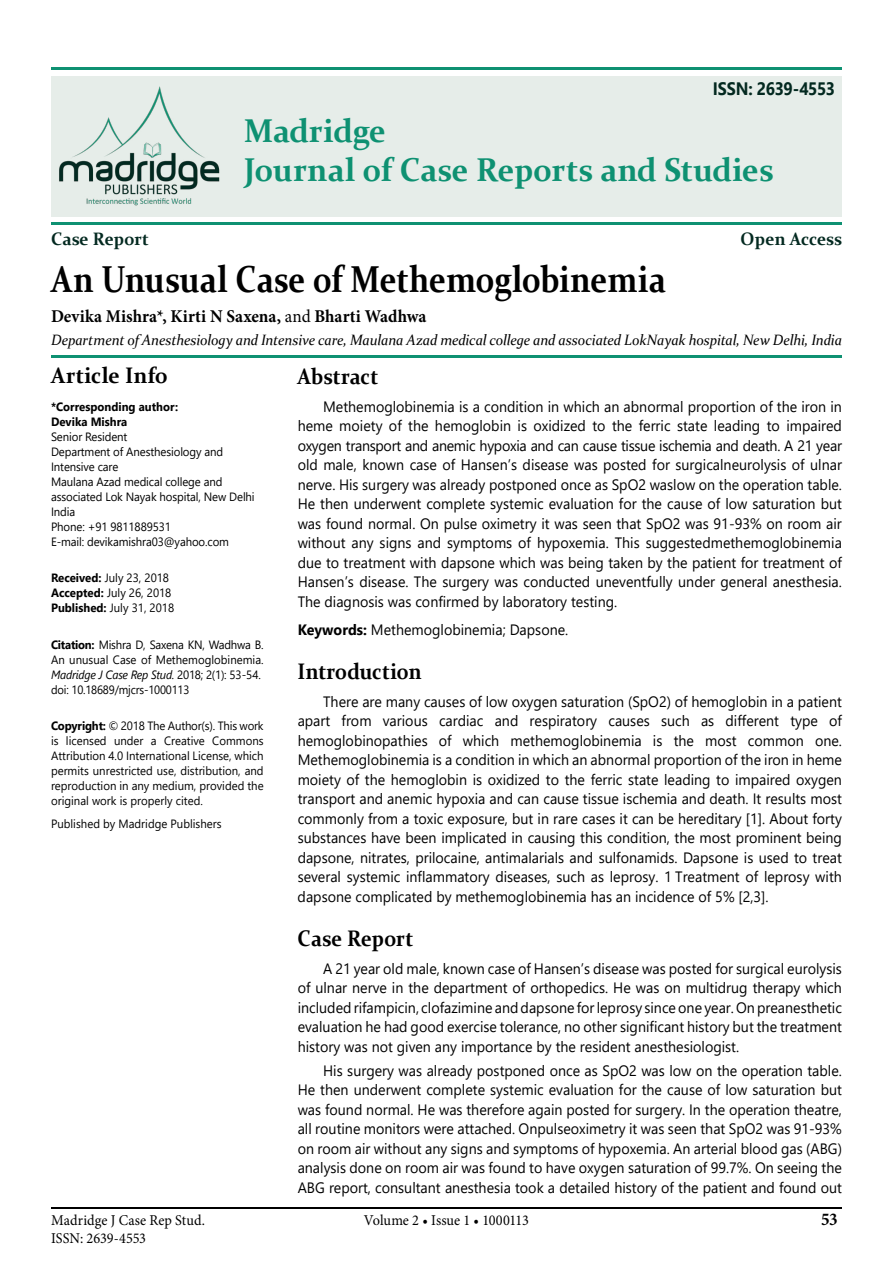
<style>
.page{position:relative;width:893px;height:1263px;background:#fff}
.page>*{position:absolute;margin:0;border:0;box-sizing:border-box;transform-origin:0 0}
.t1{font:700 37.5px "Constantia";color:#000;scale:.85 1}
.t2{font:700 33px/39px "Constantia";color:#0e9172;scale:.95 1}
.t3{font:700 22.5px "Constantia";color:#000;scale:.9 1}
.t4{font:700 22.5px "Constantia";color:#000;scale:.95 1}
.t5{font:700 18px "Minion Pro";letter-spacing:.005em;color:#000;scale:.95 1}
.t6{font:700 18px "Constantia";color:#032920;scale:.95 1}
.t7{font:700 18px "Segoe UI";letter-spacing:-.02em;color:#032920;scale:.9 1}
.t8{font:15px/19.5px "Segoe UI";color:#000;text-align:justify;scale:.95 1}
.t9{font:italic 15px "Constantia";letter-spacing:-.01em;color:#000;scale:.95 1}
.t10{font:15px "Minion Pro";color:#000;scale:.95 1}
.t11{font:12px/15px "Segoe UI";letter-spacing:-.01em;color:#000;scale:.95 1}
.t12{font:700 12px/15px "Segoe UI";color:#000;scale:.95 1}
.s1{font-weight:400}
.s2{font-weight:700}
.s3{font-style:italic}
</style>
<div class="page">
<hr style="left:51px;top:1208px;width:791px;height:1px;background:#000">
<div style="left:51px;top:76px;width:791px;height:140px;background:#e6ede9"></div>
<hr style="left:51px;top:223px;width:791px;height:2px;background:#0e9172">
<hr style="left:51px;top:355px;width:791px;height:2px;background:#0e9172">
<hr style="left:51px;top:68px;width:791px;height:2px;background:#0e9172">
<img style="left:59px;top:86px;width:161px;height:120px">
<p class="t7" style="left:713px;top:71px;width:137px">ISSN: 2639-4553</p>
<h2 class="t2" style="left:244px;top:109px;width:559px">Madridge<br>Journal of Case Reports and Studies</h2>
<p class="t6" style="left:51px;top:226px;width:105px">Case Report</p>
<p class="t6" style="left:741px;top:226px;width:108px">Open Access</p>
<h1 class="t1" style="left:51px;top:253px;width:725px">An Unusual Case of Methemoglobinemia</h1>
<p class="t5" style="left:51px;top:304px;width:397px">Devika Mishra*, Kirti N Saxena, <span class="s1">and</span> Bharti Wadhwa</p>
<p class="t9" style="left:51px;top:329px;width:834px">Department of Anesthesiology and Intensive care, Maulana Azad medical college and associated LokNayak hospital, New Delhi, India</p>
<h3 class="t4" style="left:51px;top:360px;width:125px">Article Info</h3>
<p class="t12" style="left:51px;top:398px;width:135px">*Corresponding author:<br>Devika Mishra</p>
<p class="t11" style="left:51px;top:428px;width:216px">Senior Resident<br>Department of Anesthesiology and<br>Intensive care<br>Maulana Azad medical college and associated Lok Nayak hospital, New Delhi<br>India<br>Phone: +91 9811889531<br>E-mail: devikamishra03@yahoo.com</p>
<p class="t11" style="left:51px;top:569px;width:131px"><span class="s2">Received:</span> July 23, 2018<br><span class="s2">Accepted:</span> July 26, 2018<br><span class="s2">Published:</span> July 31, 2018</p>
<p class="t11" style="left:51px;top:636px;width:225px"><span class="s2">Citation:</span> Mishra D, Saxena KN, Wadhwa B.<br>An unusual Case of Methemoglobinemia.<br><span class="s3">Madridge J Case Rep Stud.</span> 2018; 2(1): 53-54. doi: 10.18689/mjcrs-1000113</p>
<p class="t11" style="left:51px;top:717px;width:225px;text-align:justify"><span class="s2">Copyright:</span> © 2018 The Author(s). This work is licensed under a Creative Commons Attribution 4.0 International License, which permits unrestricted use, distribution, and reproduction in any medium, provided the original work is properly cited.</p>
<p class="t11" style="left:51px;top:815px;width:181px">Published by Madridge Publishers</p>
<h3 class="t3" style="left:298px;top:361px;width:91px">Abstract</h3>
<p class="t8" style="left:298px;top:395px;width:574px;text-indent:26px">Methemoglobinemia is a condition in which an abnormal proportion of the iron in heme moiety of the hemoglobin is oxidized to the ferric state leading to impaired oxygen transport and anemic hypoxia and can cause tissue ischemia and death. A 21 year old male, known case of Hansen’s disease was posted for surgicalneurolysis of ulnar nerve. His surgery was already postponed once as SpO2 waslow on the operation table.<br>He then underwent complete systemic evaluation for the cause of low saturation but was found normal. On pulse oximetry it was seen that SpO2 was 91-93% on room air without any signs and symptoms of hypoxemia. This suggestedmethemoglobinemia due to treatment with dapsone which was being taken by the patient for treatment of Hansen’s disease. The surgery was conducted uneventfully under general anesthesia.<br>The diagnosis was confirmed by laboratory testing.</p>
<p class="t8" style="left:298px;top:618px;width:286px"><span class="s2">Keywords:</span> Methemoglobinemia; Dapsone.</p>
<h3 class="t3" style="left:298px;top:656px;width:139px">Introduction</h3>
<p class="t8" style="left:298px;top:690px;width:574px;text-indent:26px">There are many causes of low oxygen saturation (SpO2) of hemoglobin in a patient apart from various cardiac and respiratory causes such as different type of hemoglobinopathies of which methemoglobinemia is the most common one.<br>Methemoglobinemia is a condition in which an abnormal proportion of the iron in heme moiety of the hemoglobin is oxidized to the ferric state leading to impaired oxygen transport and anemic hypoxia and can cause tissue ischemia and death. It results most commonly from a toxic exposure, but in rare cases it can be hereditary [1]. About forty substances have been implicated in causing this condition, the most prominent being dapsone, nitrates, prilocaine, antimalarials and sulfonamids. Dapsone is used to treat several systemic inflammatory diseases, such as leprosy. 1 Treatment of leprosy with dapsone complicated by methemoglobinemia has an incidence of 5% [2,3].</p>
<h3 class="t3" style="left:298px;top:923px;width:130px">Case Report</h3>
<p class="t8" style="left:298px;top:957px;width:574px;text-indent:26px">A 21 year old male, known case of Hansen’s disease was posted for surgical eurolysis of ulnar nerve in the department of orthopedics. He was on multidrug therapy which included rifampicin, clofazimine and dapsone for leprosy since one year. On preanesthetic evaluation he had good exercise tolerance, no other significant history but the treatment history was not given any importance by the resident anesthesiologist.</p>
<p class="t8" style="left:298px;top:1059px;width:574px;text-indent:26px">His surgery was already postponed once as SpO2 was low on the operation table.<br>He then underwent complete systemic evaluation for the cause of low saturation but was found normal. He was therefore again posted for surgery. In the operation theatre, all routine monitors were attached. Onpulseoximetry it was seen that SpO2 was 91-93% on room air without any signs and symptoms of hypoxemia. An arterial blood gas (ABG) analysis done on room air was found to have oxygen saturation of 99.7%. On seeing the ABG report, consultant anesthesia took a detailed history of the patient and found out</p>
<p class="t10" style="left:51px;top:1210px;width:164px">Madridge J Case Rep Stud.</p>
<p class="t10" style="left:364px;top:1210px;width:175px">Volume 2 • Issue 1 • 1000113</p>
<p class="t10" style="left:51px;top:1228px;width:102px">ISSN: 2639-4553</p>
<p class="t5" style="left:821px;top:1206px;width:19px">53</p>
</div>
